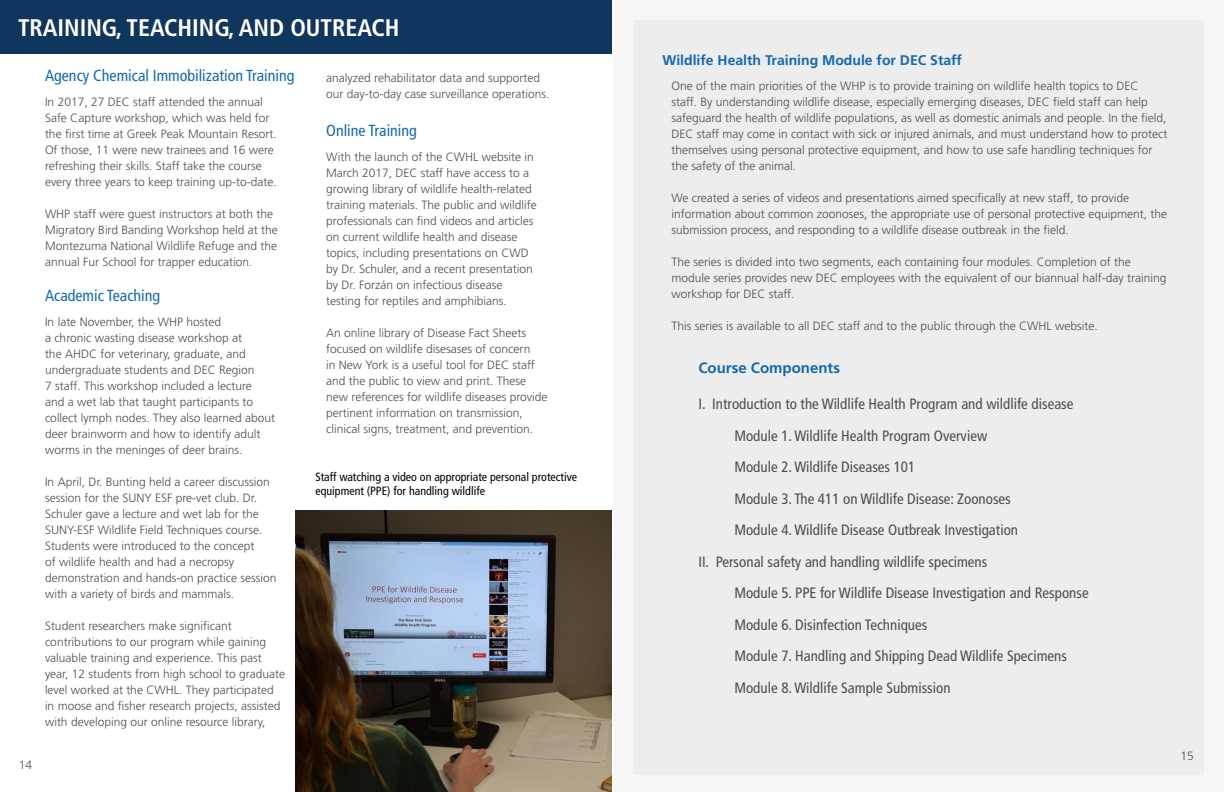
<style>
.page{position:relative;width:1224px;height:792px;background:#fff}
.page>*{position:absolute;margin:0;border:0;box-sizing:border-box;transform-origin:0 0}
.Top_Section_Heading{font:700 condensed 24px "Frutiger LT Std";color:#fff}
.Sub_headings_2018{font:condensed 16px "Frutiger LT Std";color:#1269ae}
.Sub_headings_2018-2{font:condensed 15px "Frutiger LT Std";color:#4d4e53}
.Caption_style_2018{font:700 15px "Frutiger LT Std";color:#1269ae}
.Caption_style_2018-2{font:700 14px "Frutiger LT Std";color:#1269ae}
.Paragraph_content{font:300 12px/16px "Frutiger LT Std";color:#4d4e53}
.AD_Sum_paragraphing{font:300 12px/16px "Frutiger LT Std";color:#4d4e53}
.Photo_article_captio{font:condensed 12px/14px "Frutiger LT Std";color:#000}
</style>
<div class="page">
<img style="left:295px;top:510px;width:317px;height:282px">
<div style="left:633px;top:20px;width:571px;height:755px;background:#ededee"></div>
<div style="left:0;top:0;width:612px;height:54px;background:#11365e"></div>
<p class="Top_Section_Heading" style="left:18px;top:13px;width:383px">TRAINING, TEACHING, AND OUTREACH</p>
<p class="Sub_headings_2018" style="left:45px;top:66px;width:251px">Agency Chemical Immobilization Training</p>
<p class="Paragraph_content" style="left:45px;top:94px;width:233px">In 2017, 27 DEC staff attended the annual Safe Capture workshop, which was held for the first time at Greek Peak Mountain Resort.<br>Of those, 11 were new trainees and 16 were refreshing their skills. Staff take the course every three years to keep training up-to-date.</p>
<p class="Paragraph_content" style="left:45px;top:206px;width:234px">WHP staff were guest instructors at both the Migratory Bird Banding Workshop held at the Montezuma National Wildlife Refuge and the annual Fur School for trapper education.</p>
<p class="Sub_headings_2018" style="left:45px;top:286px;width:117px">Academic Teaching</p>
<p class="Paragraph_content" style="left:45px;top:314px;width:232px">In late November, the WHP hosted<br>a chronic wasting disease workshop at<br>the AHDC for veterinary, graduate, and undergraduate students and DEC Region<br>7 staff. This workshop included a lecture<br>and a wet lab that taught participants to collect lymph nodes. They also learned about deer brainworm and how to identify adult worms in the meninges of deer brains.</p>
<p class="Paragraph_content" style="left:45px;top:474px;width:233px">In April, Dr. Bunting held a career discussion session for the SUNY ESF pre-vet club. Dr.<br>Schuler gave a lecture and wet lab for the SUNY-ESF Wildlife Field Techniques course.<br>Students were introduced to the concept<br>of wildlife health and had a necropsy demonstration and hands-on practice session with a variety of birds and mammals.</p>
<p class="Paragraph_content" style="left:45px;top:618px;width:242px">Student researchers make significant contributions to our program while gaining valuable training and experience. This past year, 12 students from high school to graduate level worked at the CWHL. They participated in moose and fisher research projects, assisted with developing our online resource library,</p>
<p class="Paragraph_content" style="left:326px;top:70px;width:225px">analyzed rehabilitator data and supported our day-to-day case surveillance operations.</p>
<p class="Sub_headings_2018" style="left:326px;top:121px;width:92px">Online Training</p>
<p class="Paragraph_content" style="left:326px;top:149px;width:212px">With the launch of the CWHL website in March 2017, DEC staff have access to a growing library of wildlife health-related training materials. The public and wildlife professionals can find videos and articles on current wildlife health and disease topics, including presentations on CWD by Dr. Schuler, and a recent presentation by Dr. Forzán on infectious disease testing for reptiles and amphibians.</p>
<p class="Paragraph_content" style="left:326px;top:325px;width:223px">An online library of Disease Fact Sheets focused on wildlife disesases of concern<br>in New York is a useful tool for DEC staff and the public to view and print. These new references for wildlife diseases provide pertinent information on transmission, clinical signs, treatment, and prevention.</p>
<p class="Photo_article_captio" style="left:315px;top:470px;width:263px">Staff watching a video on appropriate personal protective equipment (PPE) for handling wildlife</p>
<p class="AD_Sum_paragraphing" style="left:19px;top:758px;width:15px">14</p>
<p class="Caption_style_2018-2" style="left:662px;top:52px;width:301px">Wildlife Health Training Module for DEC Staff</p>
<p class="AD_Sum_paragraphing" style="left:671px;top:78px;width:498px">One of the main priorities of the WHP is to provide training on wildlife health topics to DEC<br>staff. By understanding wildlife disease, especially emerging diseases, DEC field staff can help safeguard the health of wildlife populations, as well as domestic animals and people. In the field, DEC staff may come in contact with sick or injured animals, and must understand how to protect themselves using personal protective equipment, and how to use safe handling techniques for the safety of the animal.</p>
<p class="AD_Sum_paragraphing" style="left:671px;top:190px;width:497px">We created a series of videos and presentations aimed specifically at new staff, to provide information about common zoonoses, the appropriate use of personal protective equipment, the submission process, and responding to a wildlife disease outbreak in the field.</p>
<p class="AD_Sum_paragraphing" style="left:671px;top:254px;width:497px">The series is divided into two segments, each containing four modules. Completion of the module series provides new DEC employees with the equivalent of our biannual half-day training workshop for DEC staff.</p>
<p class="Paragraph_content" style="left:671px;top:318px;width:428px">This series is available to all DEC staff and to the public through the CWHL website.</p>
<p class="Caption_style_2018" style="left:698px;top:359px;width:143px">Course Components</p>
<p class="Sub_headings_2018-2" style="left:698px;top:395px;width:377px">I. Introduction to the Wildlife Health Program and wildlife disease</p>
<p class="Sub_headings_2018-2" style="left:734px;top:427px;width:254px">Module 1. Wildlife Health Program Overview</p>
<p class="Sub_headings_2018-2" style="left:734px;top:458px;width:182px">Module 2. Wildlife Diseases 101</p>
<p class="Sub_headings_2018-2" style="left:734px;top:490px;width:278px">Module 3. The 411 on Wildlife Disease: Zoonoses</p>
<p class="Sub_headings_2018-2" style="left:734px;top:521px;width:285px">Module 4. Wildlife Disease Outbreak Investigation</p>
<p class="Sub_headings_2018-2" style="left:698px;top:553px;width:291px">II. Personal safety and handling wildlife specimens</p>
<p class="Sub_headings_2018-2" style="left:734px;top:584px;width:356px">Module 5. PPE for Wildlife Disease Investigation and Response</p>
<p class="Sub_headings_2018-2" style="left:734px;top:616px;width:194px">Module 6. Disinfection Techniques</p>
<p class="Sub_headings_2018-2" style="left:734px;top:647px;width:334px">Module 7. Handling and Shipping Dead Wildlife Specimens</p>
<p class="Sub_headings_2018-2" style="left:734px;top:679px;width:218px">Module 8. Wildlife Sample Submission</p>
<p class="AD_Sum_paragraphing" style="left:1181px;top:749px;width:15px">15</p>
</div>
